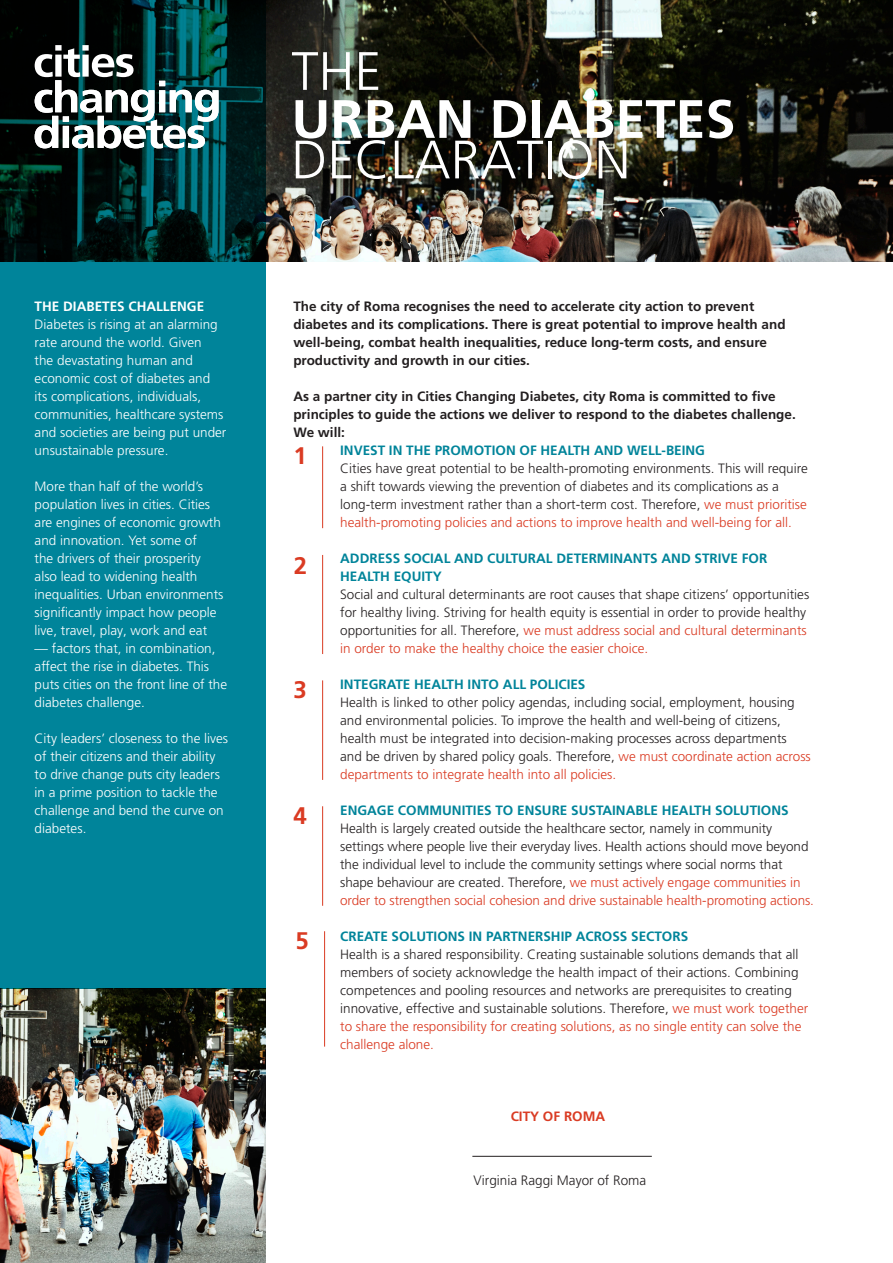
<style>
.page{position:relative;width:893px;height:1263px;background:#fff}
.page>*{position:absolute;margin:0;border:0;box-sizing:border-box;transform-origin:0 0}
.t1{font:300 54px "Frutiger LT Pro";color:#fff}
.t2{font:700 54px "Frutiger LT Pro";color:#fff}
.t3{font:700 24px "Frutiger LT Pro";color:#da3b23}
.t4{font:300 13.5px/18px "Frutiger LT Pro";color:#231f20}
.t5{font:300 13.5px/18px "Frutiger LT Pro";color:#fff}
.t6{font:700 13.5px/18px "Frutiger LT Pro";color:#231f20}
.t7{font:700 13.5px/18px "Frutiger LT Pro";color:#00849a}
.t8{font:700 13.5px "Frutiger LT Pro";color:#fff}
.t9{font:700 13.5px "Frutiger LT Pro";color:#da3b23}
.s1{color:#da3b23}
</style>
<div class="page">
<img style="left:266px;top:0;width:627px;height:261px">
<img style="left:0;top:989px;width:266px;height:274px">
<svg style="left:0;top:0;width:266px;height:989px;background:#006f80"></svg>
<svg style="left:35px;top:45px;width:184px;height:103px"></svg>
<hr style="left:322px;top:446px;width:1px;height:82px;background:#da3b23">
<hr style="left:322px;top:555px;width:1px;height:99px;background:#da3b23">
<hr style="left:322px;top:680px;width:1px;height:100px;background:#da3b23">
<hr style="left:322px;top:806px;width:1px;height:100px;background:#da3b23">
<hr style="left:324px;top:931px;width:1px;height:115px;background:#da3b23">
<hr style="left:472px;top:1156px;width:180px;height:1px;background:#231f20">
<p class="t8" style="left:35px;top:298px;width:171px">THE DIABETES CHALLENGE</p>
<p class="t5" style="left:35px;top:315px;width:193px">Diabetes is rising at an alarming rate around the world. Given<br>the devastating human and economic cost of diabetes and<br>its complications, individuals, communities, healthcare systems and societies are being put under unsustainable pressure.</p>
<p class="t5" style="left:35px;top:477px;width:190px">More than half of the world’s population lives in cities. Cities are engines of economic growth and innovation. Yet some of<br>the drivers of their prosperity also lead to widening health inequalities. Urban environments significantly impact how people live, travel, play, work and eat</p>
<p class="t5" style="left:35px;top:639px;width:194px">— factors that, in combination, affect the rise in diabetes. This puts cities on the front line of the diabetes challenge.</p>
<p class="t5" style="left:35px;top:729px;width:195px">City leaders’ closeness to the lives of their citizens and their ability to drive change puts city leaders in a prime position to tackle the challenge and bend the curve on diabetes.</p>
<h1 class="t1" style="left:291px;top:40px;width:92px">THE</h1>
<h1 class="t2" style="left:291px;top:87px;width:446px">URBAN DIABETES</h1>
<h1 class="t1" style="left:291px;top:138px;width:341px">DECLARATION</h1>
<p class="t6" style="left:293px;top:297px;width:494px">The city of Roma recognises the need to accelerate city action to prevent diabetes and its complications. There is great potential to improve health and well-being, combat health inequalities, reduce long-term costs, and ensure productivity and growth in our cities.</p>
<p class="t6" style="left:293px;top:387px;width:504px">As a partner city in Cities Changing Diabetes, city Roma is committed to five principles to guide the actions we deliver to respond to the diabetes challenge.<br>We will:</p>
<p class="t3" style="left:294px;top:442px;width:15px">1</p>
<p class="t3" style="left:294px;top:552px;width:15px">2</p>
<p class="t3" style="left:294px;top:676px;width:15px">3</p>
<p class="t3" style="left:294px;top:802px;width:15px">4</p>
<p class="t3" style="left:296px;top:927px;width:15px">5</p>
<p class="t7" style="left:340px;top:441px;width:366px">INVEST IN THE PROMOTION OF HEALTH AND WELL-BEING</p>
<p class="t4" style="left:340px;top:459px;width:469px">Cities have great potential to be health-promoting environments. This will require a shift towards viewing the prevention of diabetes and its complications as a long-term investment rather than a short-term cost. Therefore, <span class="s1">we must prioritise health-promoting policies and actions to improve health and well-being for all.</span></p>
<p class="t7" style="left:340px;top:549px;width:429px">ADDRESS SOCIAL AND CULTURAL DETERMINANTS AND STRIVE FOR<br>HEALTH EQUITY</p>
<p class="t4" style="left:340px;top:585px;width:471px">Social and cultural determinants are root causes that shape citizens’ opportunities for healthy living. Striving for health equity is essential in order to provide healthy opportunities for all. Therefore, <span class="s1">we must address social and cultural determinants in order to make the healthy choice the easier choice.</span></p>
<p class="t7" style="left:340px;top:675px;width:247px">INTEGRATE HEALTH INTO ALL POLICIES</p>
<p class="t4" style="left:340px;top:693px;width:472px">Health is linked to other policy agendas, including social, employment, housing and environmental policies. To improve the health and well-being of citizens, health must be integrated into decision-making processes across departments and be driven by shared policy goals. Therefore, <span class="s1">we must coordinate action across departments to integrate health into all policies.</span></p>
<p class="t7" style="left:340px;top:801px;width:450px">ENGAGE COMMUNITIES TO ENSURE SUSTAINABLE HEALTH SOLUTIONS</p>
<p class="t4" style="left:340px;top:819px;width:475px">Health is largely created outside the healthcare sector, namely in community settings where people live their everyday lives. Health actions should move beyond the individual level to include the community settings where social norms that shape behaviour are created. Therefore, <span class="s1">we must actively engage communities in order to strengthen social cohesion and drive sustainable health-promoting actions.</span></p>
<p class="t7" style="left:340px;top:927px;width:350px">CREATE SOLUTIONS IN PARTNERSHIP ACROSS SECTORS</p>
<p class="t4" style="left:340px;top:945px;width:470px">Health is a shared responsibility. Creating sustainable solutions demands that all members of society acknowledge the health impact of their actions. Combining competences and pooling resources and networks are prerequisites to creating innovative, effective and sustainable solutions. Therefore, <span class="s1">we must work together to share the responsibility for creating solutions, as no single entity can solve the challenge alone.</span></p>
<p class="t9" style="left:511px;top:1108px;width:96px">CITY OF ROMA</p>
<p class="t4" style="left:474px;top:1173px;width:174px">Virginia Raggi Mayor of Roma</p>
</div>
